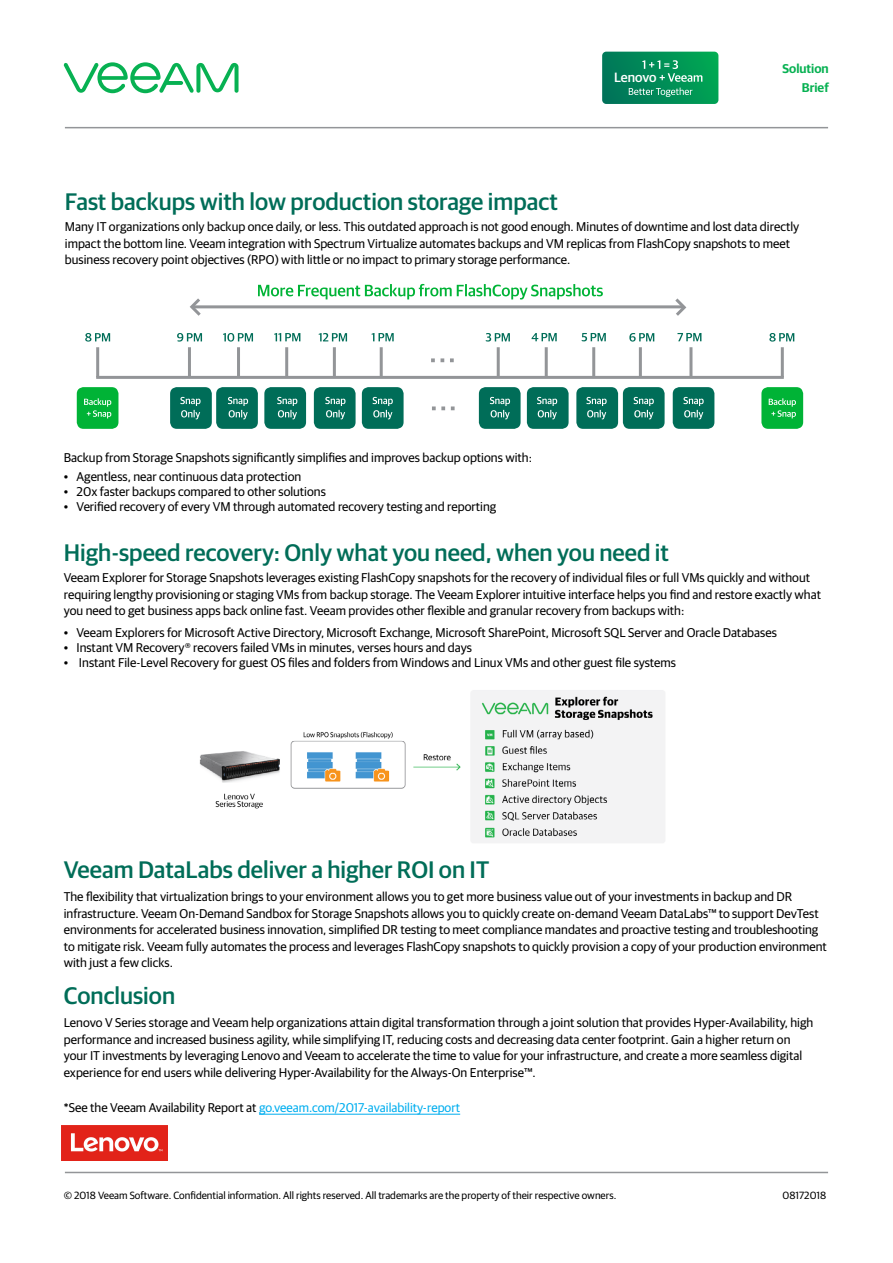
<style>
.page{position:relative;width:893px;height:1263px;background:#fff}
.page>*{position:absolute;margin:0;border:0;box-sizing:border-box;transform-origin:0 0}
.t1{font:500 24px "Guardian Sans";color:#006d58}
.t2{font:500 13.5px "Guardian Sans";letter-spacing:-.015em;color:#fff}
.t3{font:12.75px/16.5px "Guardian Sans";color:#000}
.t4{font:12.75px "Guardian Sans";color:#00aeef}
.t5{font:600 12.75px/19px "Guardian Sans";color:#07b152;text-align:right}
.t6{font:10.5px "Guardian Sans";color:#000}
.s1{color:#000}
</style>
<div class="page">
<hr style="left:65px;top:127px;width:763px;height:1px;background:#939598">
<hr style="left:65px;top:1172px;width:763px;height:1px;background:#939598">
<svg style="left:63px;top:62px;width:176px;height:31px"></svg>
<svg style="left:602px;top:52px;width:116px;height:52px;background:#0f9460"></svg>
<hr style="left:259px;top:1114px;width:201px;height:1px;background:#00aeef">
<svg style="left:258px;top:284px;width:345px;height:15px"></svg>
<svg style="left:85px;top:333px;width:25px;height:9px"></svg>
<div style="left:77px;top:387px;width:41px;height:42px;background:#00b336;border-radius:7px"></div>
<div style="left:170px;top:387px;width:42px;height:42px;background:#006d58;border-radius:7px"></div>
<svg style="left:84px;top:398px;width:27px;height:20px"></svg>
<svg style="left:180px;top:397px;width:21px;height:22px"></svg>
<div style="left:761px;top:387px;width:42px;height:42px;background:#00b336;border-radius:7px"></div>
<div style="left:623px;top:387px;width:42px;height:42px;background:#006d58;border-radius:7px"></div>
<div style="left:576px;top:387px;width:42px;height:42px;background:#006d58;border-radius:7px"></div>
<div style="left:527px;top:387px;width:42px;height:42px;background:#006d58;border-radius:7px"></div>
<div style="left:479px;top:387px;width:42px;height:42px;background:#006d58;border-radius:7px"></div>
<div style="left:362px;top:387px;width:42px;height:42px;background:#006d58;border-radius:7px"></div>
<div style="left:314px;top:387px;width:42px;height:42px;background:#006d58;border-radius:7px"></div>
<div style="left:264px;top:387px;width:42px;height:42px;background:#006d58;border-radius:7px"></div>
<div style="left:673px;top:387px;width:41px;height:42px;background:#006d58;border-radius:7px"></div>
<div style="left:216px;top:387px;width:42px;height:42px;background:#006d58;border-radius:7px"></div>
<svg style="left:769px;top:333px;width:25px;height:9px"></svg>
<svg style="left:677px;top:333px;width:24px;height:8px"></svg>
<svg style="left:629px;top:333px;width:25px;height:9px"></svg>
<svg style="left:582px;top:333px;width:24px;height:8px"></svg>
<svg style="left:532px;top:333px;width:25px;height:8px"></svg>
<svg style="left:486px;top:333px;width:24px;height:9px"></svg>
<svg style="left:372px;top:333px;width:22px;height:8px"></svg>
<svg style="left:319px;top:333px;width:28px;height:8px"></svg>
<svg style="left:274px;top:333px;width:26px;height:8px"></svg>
<svg style="left:223px;top:333px;width:30px;height:9px"></svg>
<svg style="left:177px;top:333px;width:25px;height:9px"></svg>
<hr style="left:194px;top:305px;width:489px;height:3px;background:#939598">
<svg style="left:672px;top:298px;width:15px;height:18px"></svg>
<svg style="left:189px;top:298px;width:15px;height:18px"></svg>
<hr style="left:96px;top:376px;width:688px;height:3px;background:#939598">
<hr style="left:96px;top:347px;width:3px;height:30px;background:#939598">
<hr style="left:188px;top:347px;width:3px;height:30px;background:#939598">
<hr style="left:781px;top:347px;width:3px;height:30px;background:#939598">
<hr style="left:689px;top:347px;width:3px;height:30px;background:#939598">
<hr style="left:639px;top:347px;width:3px;height:30px;background:#939598">
<hr style="left:592px;top:347px;width:3px;height:30px;background:#939598">
<hr style="left:545px;top:347px;width:3px;height:30px;background:#939598">
<hr style="left:497px;top:347px;width:3px;height:30px;background:#939598">
<hr style="left:380px;top:347px;width:3px;height:30px;background:#939598">
<hr style="left:333px;top:347px;width:3px;height:30px;background:#939598">
<hr style="left:285px;top:347px;width:3px;height:30px;background:#939598">
<hr style="left:237px;top:347px;width:3px;height:30px;background:#939598">
<svg style="left:431px;top:358px;width:13px;height:4px"></svg>
<svg style="left:450px;top:358px;width:4px;height:4px"></svg>
<svg style="left:432px;top:406px;width:13px;height:4px"></svg>
<svg style="left:451px;top:406px;width:4px;height:4px"></svg>
<svg style="left:769px;top:398px;width:27px;height:20px"></svg>
<svg style="left:683px;top:397px;width:21px;height:22px"></svg>
<svg style="left:634px;top:397px;width:20px;height:22px"></svg>
<svg style="left:586px;top:397px;width:21px;height:22px"></svg>
<svg style="left:537px;top:397px;width:20px;height:22px"></svg>
<svg style="left:490px;top:397px;width:20px;height:22px"></svg>
<svg style="left:373px;top:397px;width:20px;height:22px"></svg>
<svg style="left:325px;top:397px;width:20px;height:22px"></svg>
<svg style="left:277px;top:397px;width:20px;height:22px"></svg>
<svg style="left:228px;top:397px;width:20px;height:22px"></svg>
<img style="left:199px;top:690px;width:466px;height:153px">
<img style="left:62px;top:1125px;width:105px;height:35px">
<p class="t2" style="left:614px;top:68px;width:44px">Lenovo</p>
<p class="t5" style="left:782px;top:58px;width:48px">Solution<br>Brief</p>
<h1 class="t1" style="left:65px;top:185px;width:495px">Fast backups with low production storage impact</h1>
<p class="t3" style="left:65px;top:217px;width:736px">Many IT organizations only backup once daily, or less. This outdated approach is not good enough. Minutes of downtime and lost data directly impact the bottom line. Veeam integration with Spectrum Virtualize automates backups and VM replicas from FlashCopy snapshots to meet business recovery point objectives (RPO) with little or no impact to primary storage performance.</p>
<p class="t3" style="left:64px;top:449px;width:470px">Backup from Storage Snapshots significantly simplifies and improves backup options with:</p>
<p class="t3" style="left:64px;top:468px;width:239px">• Agentless, near continuous data protection</p>
<p class="t3" style="left:64px;top:483px;width:264px">• 20x faster backups compared to other solutions</p>
<p class="t3" style="left:64px;top:497px;width:434px">• Verified recovery of every VM through automated recovery testing and reporting</p>
<h1 class="t1" style="left:64px;top:536px;width:607px">High-speed recovery: Only what you need, when you need it</h1>
<p class="t3" style="left:64px;top:568px;width:759px">Veeam Explorer for Storage Snapshots leverages existing FlashCopy snapshots for the recovery of individual files or full VMs quickly and without requiring lengthy provisioning or staging VMs from backup storage. The Veeam Explorer intuitive interface helps you find and restore exactly what you need to get business apps back online fast. Veeam provides other flexible and granular recovery from backups with:</p>
<p class="t3" style="left:64px;top:623px;width:715px">• Veeam Explorers for Microsoft Active Directory, Microsoft Exchange, Microsoft SharePoint, Microsoft SQL Server and Oracle Databases</p>
<p class="t3" style="left:64px;top:638px;width:410px">• Instant VM Recovery® recovers failed VMs in minutes, verses hours and days</p>
<p class="t3" style="left:64px;top:653px;width:614px">• Instant File-Level Recovery for guest OS files and folders from Windows and Linux VMs and other guest file systems</p>
<h1 class="t1" style="left:64px;top:852px;width:427px">Veeam DataLabs deliver a higher ROI on IT</h1>
<p class="t3" style="left:64px;top:887px;width:765px">The flexibility that virtualization brings to your environment allows you to get more business value out of your investments in backup and DR infrastructure. Veeam On-Demand Sandbox for Storage Snapshots allows you to quickly create on-demand Veeam DataLabs™ to support DevTest environments for accelerated business innovation, simplified DR testing to meet compliance mandates and proactive testing and troubleshooting to mitigate risk. Veeam fully automates the process and leverages FlashCopy snapshots to quickly provision a copy of your production environment with just a few clicks.</p>
<h1 class="t1" style="left:64px;top:978px;width:113px">Conclusion</h1>
<p class="t3" style="left:64px;top:1013px;width:751px">Lenovo V Series storage and Veeam help organizations attain digital transformation through a joint solution that provides Hyper-Availability, high performance and increased business agility, while simplifying IT, reducing costs and decreasing data center footprint. Gain a higher return on your IT investments by leveraging Lenovo and Veeam to accelerate the time to value for your infrastructure, and create a more seamless digital experience for end users while delivering Hyper-Availability for the Always-On Enterprise™.</p>
<p class="t4" style="left:64px;top:1098px;width:398px"><span class="s1">*See the Veeam Availability Report at</span> go.veeam.com/2017-availability-report</p>
<p class="t6" style="left:64px;top:1187px;width:554px">© 2018 Veeam Software. Confidential information. All rights reserved. All trademarks are the property of their respective owners.</p>
<p class="t6" style="left:783px;top:1187px;width:45px">08172018</p>
</div>
